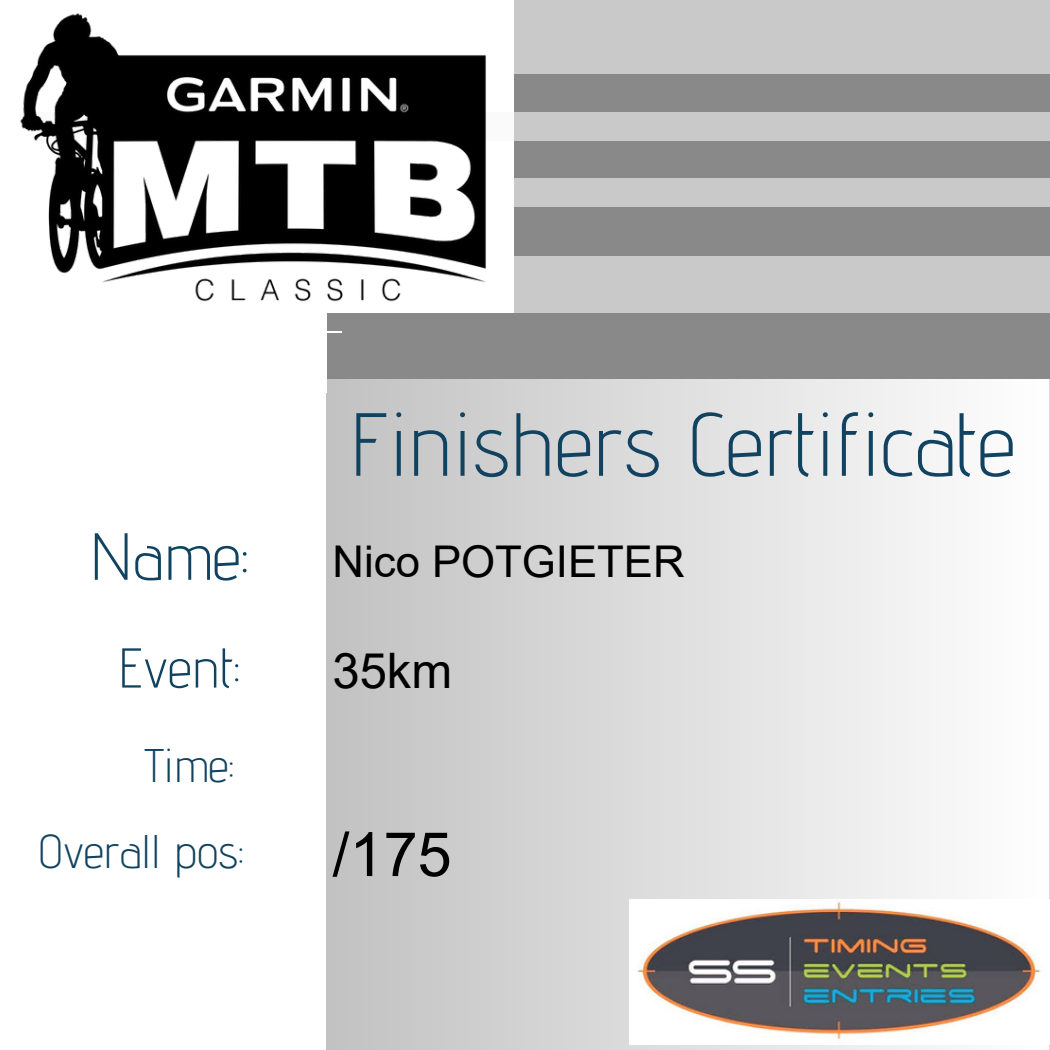
<style>
.page{position:relative;width:1050px;height:1050px;background:#fff}
.page>*{position:absolute;margin:0;border:0;box-sizing:border-box;transform-origin:0 0}
.t1{font:300 89.42px "Advent Pro";color:#114360}
.t2{font:300 66.5px "Advent Pro";color:#114360}
.t3{font:61.25px "Arial";color:#000}
.t4{font:300 56px "Advent Pro";color:#114360}
.t5{font:49px "Arial";color:#000}
.t6{font:300 47.07px "Advent Pro";color:#114360}
.t7{font:43.75px "Arial";color:#000}
</style>
<div class="page">
<svg style="left:326px;top:379px;width:604px;height:671px;background:#d9d9d9"></svg>
<div style="left:0;top:0;width:1050px;height:379px;background:#898989"></div>
<img style="left:629px;top:899px;width:412px;height:146px">
<div style="left:75px;top:256px;width:975px;height:57px;background:#c9c9c9"></div>
<div style="left:0;top:0;width:327px;height:393px;background:#fff"></div>
<hr style="left:75px;top:331px;width:266px;height:1px;background:#fff">
<div style="left:38px;top:178px;width:1012px;height:29px;background:#c9c9c9"></div>
<div style="left:0;top:0;width:1050px;height:73px;background:#c9c9c9"></div>
<div style="left:0;top:0;width:513px;height:313px;background:#fff"></div>
<div style="left:38px;top:112px;width:1012px;height:29px;background:#c9c9c9"></div>
<img style="left:20px;top:13px;width:477px;height:289px">
<p class="t2" style="left:90px;top:516px;width:160px">Name:</p>
<p class="t4" style="left:118px;top:634px;width:123px">Event:</p>
<p class="t6" style="left:145px;top:737px;width:91px">Time:</p>
<p class="t6" style="left:38px;top:823px;width:207px">Overall pos:</p>
<p class="t1" style="left:349px;top:390px;width:668px">Finishers Certificate</p>
<p class="t7" style="left:332px;top:537px;width:354px">Nico POTGIETER</p>
<p class="t5" style="left:332px;top:644px;width:121px">35km</p>
<p class="t3" style="left:332px;top:821px;width:121px">/175</p>
</div>
